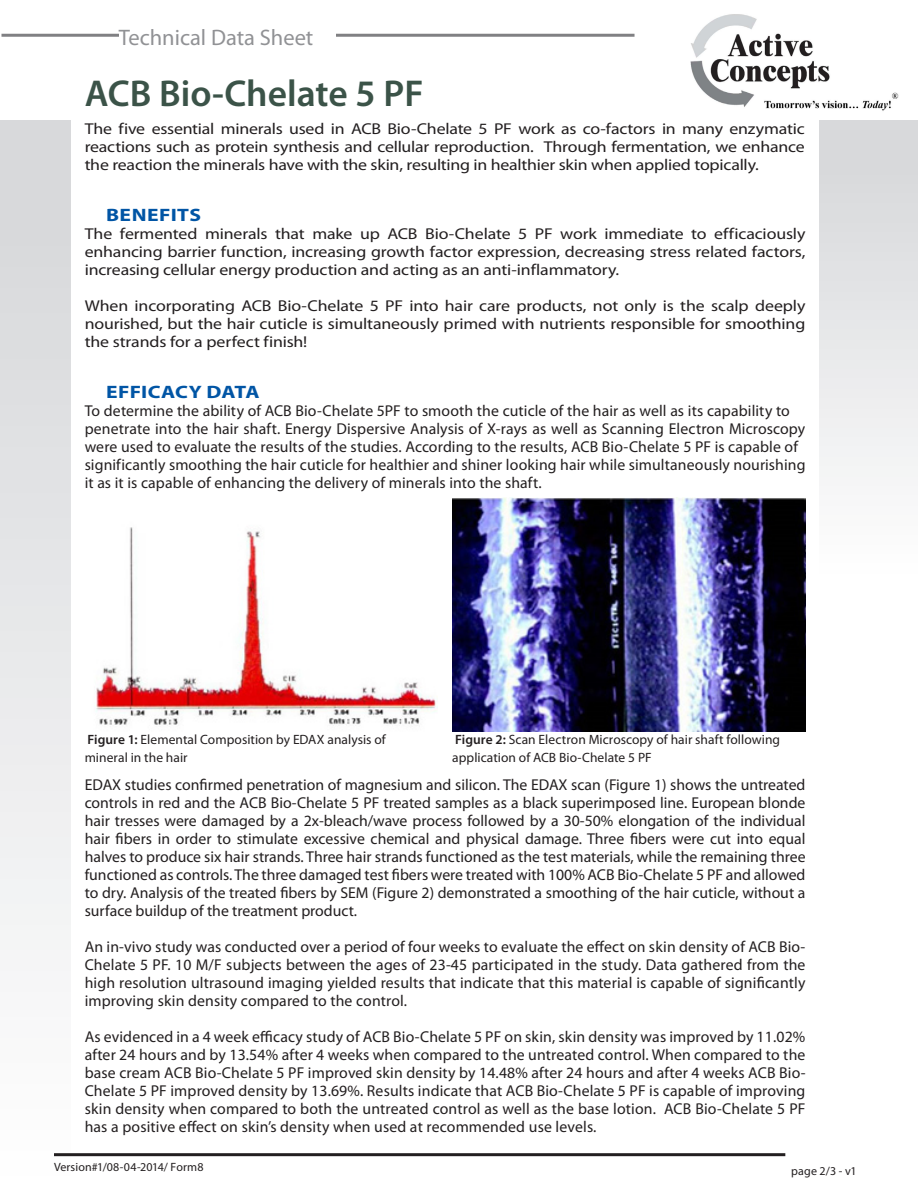
<style>
.page{position:relative;width:918px;height:1188px;background:#fff}
.page>*{position:absolute;margin:0;border:0;box-sizing:border-box;transform-origin:0 0}
.t1{font:600 37.5px "Myriad Pro";color:#3b5348}
.t2{font:22.5px "Myriad Pro";color:#919295}
.t3{font:700 18px "Myriad Pro";letter-spacing:.02em;color:#0155a5;scale:1.2 1}
.t4{font:15.75px/18px "Myriad Pro";letter-spacing:.005em;color:#231f20;text-align:justify}
.t5{font:15.75px/18px "Myriad Pro";letter-spacing:.005em;color:#231f20;text-align:justify;scale:1.13 1}
.t6{font:13.5px/18px "Myriad Pro";color:#231f20}
.t7{font:12px "Myriad Pro";letter-spacing:.01em;color:#231f20}
.s1{font-weight:600}
</style>
<div class="page">
<img style="left:690px;top:14px;width:209px;height:97px">
<hr style="left:2px;top:34px;width:633px;height:3px;background:#808083">
<div style="left:119px;top:28px;width:217px;height:31px;background:#fff"></div>
<div style="left:819px;top:120px;width:99px;height:459px;background:linear-gradient(to bottom,#d4d5d8,#fefefe)"></div>
<div style="left:0;top:120px;width:71px;height:1068px;background:linear-gradient(to bottom,#d4d5d8,#fefefe)"></div>
<hr style="left:54px;top:1153px;width:731px;height:3px;background:#231f20">
<img style="left:96px;top:527px;width:342px;height:198px">
<img style="left:452px;top:498px;width:354px;height:233px">
<p class="t2" style="left:119px;top:23px;width:196px">Technical Data Sheet</p>
<p class="t1" style="left:85px;top:69px;width:340px">ACB Bio-Chelate 5 PF</p>
<p class="t5" style="left:85px;top:120px;width:639px">The five essential minerals used in ACB Bio-Chelate 5 PF work as co-factors in many enzymatic reactions such as protein synthesis and cellular reproduction. Through fermentation, we enhance the reaction the minerals have with the skin, resulting in healthier skin when applied topically.</p>
<p class="t3" style="left:106px;top:204px;width:81px">BENEFITS</p>
<p class="t5" style="left:85px;top:225px;width:640px">The fermented minerals that make up ACB Bio-Chelate 5 PF work immediate to efficaciously enhancing barrier function, increasing growth factor expression, decreasing stress related factors, increasing cellular energy production and acting as an anti-inflammatory.</p>
<p class="t5" style="left:85px;top:297px;width:639px">When incorporating ACB Bio-Chelate 5 PF into hair care products, not only is the scalp deeply nourished, but the hair cuticle is simultaneously primed with nutrients responsible for smoothing the strands for a perfect finish!</p>
<p class="t3" style="left:106px;top:381px;width:129px">EFFICACY DATA</p>
<p class="t4" style="left:85px;top:402px;width:707px">To determine the ability of ACB Bio-Chelate 5PF to smooth the cuticle of the hair as well as its capability to</p>
<p class="t4" style="left:85px;top:420px;width:722px">penetrate into the hair shaft. Energy Dispersive Analysis of X-rays as well as Scanning Electron Microscopy were used to evaluate the results of the studies. According to the results, ACB Bio-Chelate 5 PF is capable of</p>
<p class="t4" style="left:85px;top:456px;width:722px">significantly smoothing the hair cuticle for healthier and shiner looking hair while simultaneously nourishing it as it is capable of enhancing the delivery of minerals into the shaft.</p>
<p class="t6" style="left:452px;top:731px;width:329px"><span class="s1">Figure 2:</span> Scan Electron Microscopy of hair shaft following application of ACB Bio-Chelate 5 PF</p>
<p class="t4" style="left:85px;top:776px;width:722px">EDAX studies confirmed penetration of magnesium and silicon. The EDAX scan (Figure 1) shows the untreated controls in red and the ACB Bio-Chelate 5 PF treated samples as a black superimposed line. European blonde hair tresses were damaged by a 2x-bleach/wave process followed by a 30-50% elongation of the individual hair fibers in order to stimulate excessive chemical and physical damage. Three fibers were cut into equal halves to produce six hair strands. Three hair strands functioned as the test materials, while the remaining three functioned as controls. The three damaged test fibers were treated with 100% ACB Bio-Chelate 5 PF and allowed to dry. Analysis of the treated fibers by SEM (Figure 2) demonstrated a smoothing of the hair cuticle, without a surface buildup of the treatment product.</p>
<p class="t4" style="left:85px;top:938px;width:722px">An in-vivo study was conducted over a period of four weeks to evaluate the effect on skin density of ACB Bio-Chelate 5 PF. 10 M/F subjects between the ages of 23-45 participated in the study. Data gathered from the high resolution ultrasound imaging yielded results that indicate that this material is capable of significantly improving skin density compared to the control.</p>
<p class="t4" style="left:85px;top:1028px;width:722px">As evidenced in a 4 week efficacy study of ACB Bio-Chelate 5 PF on skin, skin density was improved by 11.02% after 24 hours and by 13.54% after 4 weeks when compared to the untreated control. When compared to the base cream ACB Bio-Chelate 5 PF improved skin density by 14.48% after 24 hours and after 4 weeks ACB Bio-Chelate 5 PF improved density by 13.69%. Results indicate that ACB Bio-Chelate 5 PF is capable of improving skin density when compared to both the untreated control as well as the base lotion. ACB Bio-Chelate 5 PF has a positive effect on skin’s density when used at recommended use levels.</p>
<p class="t6" style="left:87px;top:731px;width:300px"><span class="s1">Figure 1:</span> Elemental Composition by EDAX analysis of</p>
<p class="t6" style="left:85px;top:749px;width:104px">mineral in the hair</p>
<p class="t7" style="left:54px;top:1160px;width:151px">Version#1/08-04-2014/ Form8</p>
<p class="t7" style="left:791px;top:1164px;width:67px">page 2/3 - v1</p>
</div>
